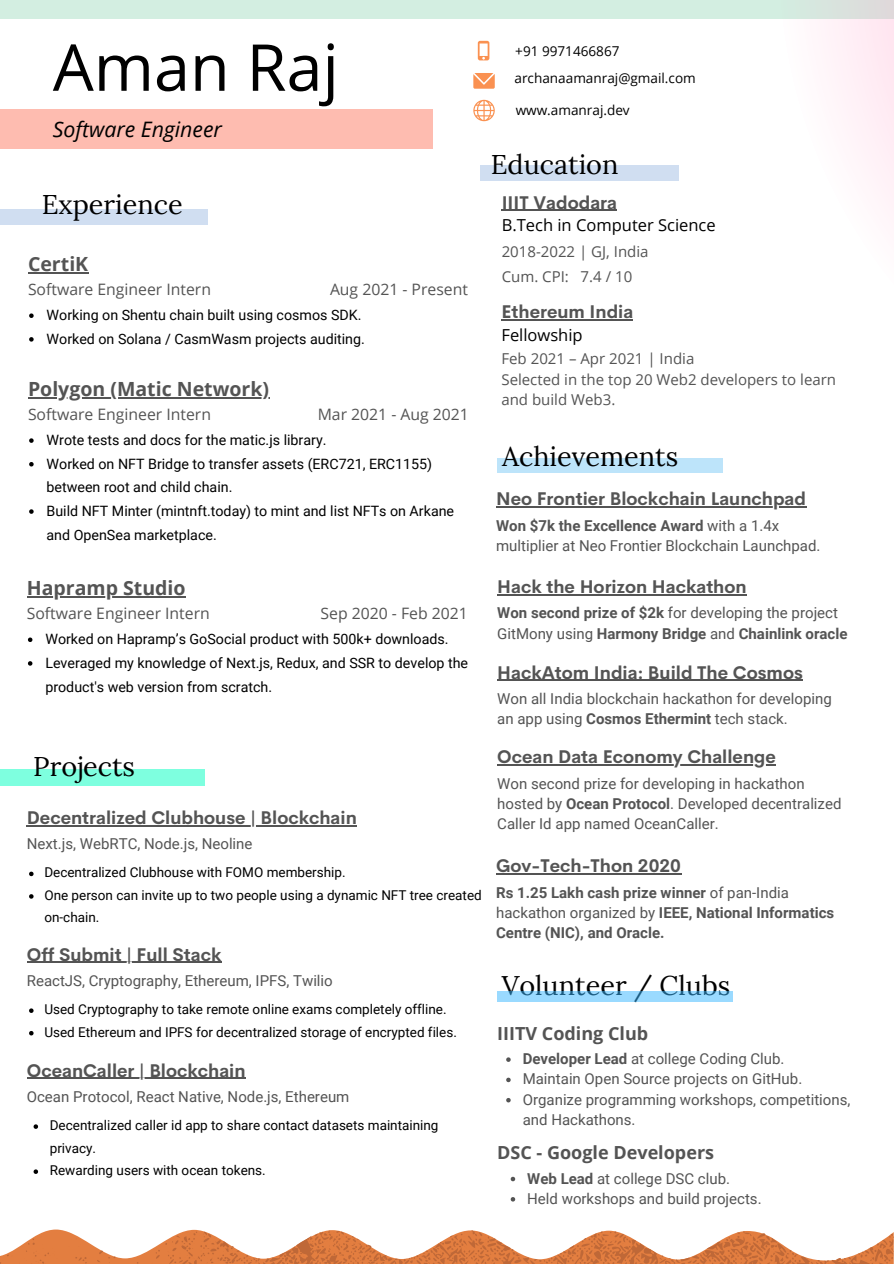
<style>
.page{position:relative;width:894px;height:1264px;background:#fff}
.page>*{position:absolute;margin:0;border:0;box-sizing:border-box;transform-origin:0 0}
.t1{font:64.65px "Open Sans";color:#000}
.t2{font:27px "Lora";color:#000}
.t3{font:italic 21.3px "Open Sans";color:#000}
.t4{font:700 19.5px "Open Sans";color:#545454}
.t5{font:700 18px "Cerebri Sans";color:#545454}
.t6{font:700 18px "Open Sans";color:#545454}
.t7{font:16.5px "Open Sans";color:#000}
.t8{font:15.75px "Open Sans";color:#545454}
.t9{font:15px/20.2px "Roboto";color:#545454}
.t10{font:700 15px/20.2px "Roboto";color:#545454}
.t11{font:15px/20.2px "Open Sans";color:#545454}
.t12{font:14.25px/23.7px "Roboto";color:#000}
.t13{font:13.5px/22.5px "Roboto";color:#000}
.t14{font:13.5px "Open Sans";color:#000}
.s1{font-weight:700}
.s2{font-weight:400}
</style>
<div class="page">
<div style="left:0;top:109px;width:433px;height:40px;background:#febcb0"></div>
<div style="left:0;top:0;width:893px;height:19px;background:#d3eee1"></div>
<svg style="left:779px;top:0;width:114px;height:508px"></svg>
<div style="left:480px;top:165px;width:198px;height:16px;background:#d0def1"></div>
<div style="left:497px;top:458px;width:225px;height:14px;background:#bde4fa"></div>
<div style="left:0;top:768px;width:204px;height:17px;background:#7effdf"></div>
<div style="left:497px;top:991px;width:235px;height:10px;background:#9adaff"></div>
<svg style="left:0;top:1229px;width:893px;height:34px"></svg>
<svg style="left:477px;top:41px;width:12px;height:19px"></svg>
<svg style="left:473px;top:73px;width:21px;height:16px"></svg>
<svg style="left:473px;top:100px;width:21px;height:21px"></svg>
<div style="left:0;top:209px;width:207px;height:16px;background:#d0def1"></div>
<hr style="left:27px;top:1077px;width:219px;height:1px;background:#545454">
<svg style="left:34px;top:1124px;width:4px;height:4px"></svg>
<svg style="left:34px;top:1169px;width:4px;height:4px"></svg>
<hr style="left:27px;top:961px;width:195px;height:2px;background:#545454">
<svg style="left:29px;top:1008px;width:5px;height:4px"></svg>
<svg style="left:29px;top:1031px;width:5px;height:4px"></svg>
<hr style="left:27px;top:825px;width:330px;height:1px;background:#545454">
<svg style="left:29px;top:871px;width:5px;height:5px"></svg>
<svg style="left:29px;top:894px;width:5px;height:4px"></svg>
<hr style="left:501px;top:210px;width:116px;height:1px;background:#545454">
<hr style="left:501px;top:319px;width:132px;height:2px;background:#545454">
<hr style="left:497px;top:764px;width:279px;height:1px;background:#545454">
<hr style="left:496px;top:873px;width:185px;height:1px;background:#545454">
<hr style="left:497px;top:594px;width:249px;height:1px;background:#545454">
<hr style="left:496px;top:506px;width:310px;height:1px;background:#545454">
<svg style="left:506px;top:1057px;width:4px;height:4px"></svg>
<svg style="left:506px;top:1077px;width:4px;height:5px"></svg>
<svg style="left:506px;top:1098px;width:4px;height:4px"></svg>
<svg style="left:510px;top:1176px;width:5px;height:5px"></svg>
<svg style="left:510px;top:1197px;width:5px;height:4px"></svg>
<hr style="left:497px;top:679px;width:306px;height:2px;background:#545454">
<hr style="left:28px;top:272px;width:60px;height:1px;background:#545454">
<svg style="left:29px;top:313px;width:5px;height:5px"></svg>
<svg style="left:29px;top:337px;width:5px;height:4px"></svg>
<hr style="left:28px;top:397px;width:241px;height:1px;background:#545454">
<svg style="left:29px;top:438px;width:5px;height:5px"></svg>
<svg style="left:29px;top:462px;width:5px;height:4px"></svg>
<svg style="left:29px;top:509px;width:5px;height:5px"></svg>
<hr style="left:27px;top:596px;width:158px;height:1px;background:#545454">
<svg style="left:28px;top:637px;width:4px;height:5px"></svg>
<svg style="left:28px;top:661px;width:4px;height:4px"></svg>
<p class="t1" style="left:53px;top:22px;width:287px">Aman Raj</p>
<p class="t3" style="left:53px;top:114px;width:171px">Software Engineer</p>
<p class="t2" style="left:42px;top:187px;width:143px">Experience</p>
<p class="t4" style="left:28px;top:250px;width:62px">CertiK</p>
<p class="t8" style="left:28px;top:278px;width:184px">Software Engineer Intern</p>
<p class="t8" style="left:330px;top:278px;width:139px">Aug 2021 - Present</p>
<p class="t12" style="left:47px;top:303px;width:316px">Working on Shentu chain built using cosmos SDK.</p>
<p class="t12" style="left:47px;top:327px;width:320px">Worked on Solana / CasmWasm projects auditing.</p>
<p class="t4" style="left:28px;top:375px;width:242px">Polygon (Matic Network)</p>
<p class="t8" style="left:28px;top:403px;width:184px">Software Engineer Intern</p>
<p class="t8" style="left:317px;top:403px;width:153px">Mar 2021 - Aug 2021</p>
<p class="t12" style="left:47px;top:428px;width:281px">Wrote tests and docs for the matic.js library.</p>
<p class="t12" style="left:47px;top:452px;width:387px">Worked on NFT Bridge to transfer assets (ERC721, ERC1155) between root and child chain.</p>
<p class="t12" style="left:47px;top:499px;width:409px">Build NFT Minter (mintnft.today) to mint and list NFTs on Arkane and OpenSea marketplace.</p>
<p class="t4" style="left:27px;top:574px;width:160px">Hapramp Studio</p>
<p class="t8" style="left:27px;top:602px;width:184px">Software Engineer Intern</p>
<p class="t8" style="left:320px;top:602px;width:149px">Sep 2020 - Feb 2021</p>
<p class="t12" style="left:45px;top:627px;width:404px">Worked on Hapramp’s GoSocial product with 500k+ downloads.</p>
<p class="t12" style="left:45px;top:651px;width:424px">Leveraged my knowledge of Next.js, Redux, and SSR to develop the product's web version from scratch.</p>
<p class="t2" style="left:33px;top:749px;width:103px">Projects</p>
<p class="t5" style="left:27px;top:806px;width:331px">Decentralized Clubhouse | Blockchain</p>
<p class="t9" style="left:27px;top:834px;width:227px">Next.js, WebRTC, Node.js, Neoline</p>
<p class="t13" style="left:44px;top:861px;width:303px">Decentralized Clubhouse with FOMO membership.</p>
<p class="t13" style="left:44px;top:884px;width:439px">One person can invite up to two people using a dynamic NFT tree created on-chain.</p>
<p class="t5" style="left:27px;top:942px;width:196px">Off Submit | Full Stack</p>
<p class="t9" style="left:27px;top:971px;width:307px">ReactJS, Cryptography, Ethereum, IPFS, Twilio</p>
<p class="t13" style="left:44px;top:998px;width:403px">Used Cryptography to take remote online exams completely offline.</p>
<p class="t13" style="left:44px;top:1020px;width:414px">Used Ethereum and IPFS for decentralized storage of encrypted files.</p>
<p class="t5" style="left:27px;top:1058px;width:220px">OceanCaller | Blockchain</p>
<p class="t9" style="left:27px;top:1086px;width:324px">Ocean Protocol, React Native, Node.js, Ethereum</p>
<p class="t13" style="left:50px;top:1114px;width:390px">Decentralized caller id app to share contact datasets maintaining privacy.</p>
<p class="t13" style="left:50px;top:1159px;width:217px">Rewarding users with ocean tokens.</p>
<p class="t14" style="left:515px;top:42px;width:106px">+91 9971466867</p>
<p class="t14" style="left:514px;top:69px;width:183px">archanaamanraj@gmail.com</p>
<p class="t14" style="left:515px;top:100px;width:115px">www.amanraj.dev</p>
<p class="t2" style="left:490px;top:147px;width:129px">Education</p>
<p class="t5" style="left:501px;top:191px;width:117px">IIIT Vadodara</p>
<p class="t11" style="left:501px;top:241px;width:148px">2018-2022 | GJ, India</p>
<p class="t7" style="left:501px;top:213px;width:215px">B.Tech in Computer Science</p>
<p class="t11" style="left:501px;top:266px;width:132px">Cum. CPI: 7.4 / 10</p>
<p class="t5" style="left:501px;top:300px;width:133px">Ethereum India</p>
<p class="t11" style="left:501px;top:347px;width:194px">Feb 2021 – Apr 2021 | India</p>
<p class="t7" style="left:501px;top:324px;width:83px">Fellowship</p>
<p class="t11" style="left:501px;top:369px;width:336px">Selected in the top 20 Web2 developers to learn and build Web3.</p>
<p class="t2" style="left:502px;top:439px;width:177px">Achievements</p>
<p class="t5" style="left:496px;top:487px;width:311px">Neo Frontier Blockchain Launchpad</p>
<p class="t9" style="left:496px;top:515px;width:326px"><span class="s1">Won $7k the Excellence Award</span> with a 1.4x multiplier at Neo Frontier Blockchain Launchpad.</p>
<p class="t5" style="left:497px;top:575px;width:251px">Hack the Horizon Hackathon</p>
<p class="t10" style="left:497px;top:603px;width:351px">Won second prize of $2k <span class="s2">for developing the project<br>GitMony using</span> Harmony Bridge <span class="s2">and</span> Chainlink oracle</p>
<p class="t5" style="left:497px;top:660px;width:307px">HackAtom India: Build The Cosmos</p>
<p class="t9" style="left:497px;top:689px;width:336px">Won all India blockchain hackathon for developing an app using <span class="s1">Cosmos Ethermint</span> tech stack.</p>
<p class="t5" style="left:497px;top:745px;width:280px">Ocean Data Economy Challenge</p>
<p class="t9" style="left:497px;top:773px;width:345px">Won second prize for developing in hackathon hosted by <span class="s1">Ocean Protocol</span>. Developed decentralized<br>Caller Id app named OceanCaller.</p>
<p class="t5" style="left:496px;top:854px;width:186px">Gov-Tech-Thon 2020</p>
<p class="t10" style="left:496px;top:882px;width:339px">Rs 1.25 Lakh cash prize winner <span class="s2">of pan-India hackathon organized by</span> IEEE, National Informatics<br>Centre (NIC), and Oracle.</p>
<p class="t2" style="left:501px;top:967px;width:230px">Volunteer / Clubs</p>
<p class="t6" style="left:497px;top:1020px;width:153px">IIITV Coding Club</p>
<p class="t9" style="left:522px;top:1048px;width:263px"><span class="s1">Developer Lead</span> at college Coding Club.</p>
<p class="t9" style="left:522px;top:1069px;width:281px">Maintain Open Source projects on GitHub.</p>
<p class="t9" style="left:522px;top:1089px;width:329px">Organize programming workshops, competitions, and Hackathons.</p>
<p class="t6" style="left:497px;top:1139px;width:218px">DSC - Google Developers</p>
<p class="t9" style="left:527px;top:1168px;width:204px"><span class="s1">Web Lead</span> at college DSC club.</p>
<p class="t9" style="left:527px;top:1188px;width:236px">Held workshops and build projects.</p>
</div>
